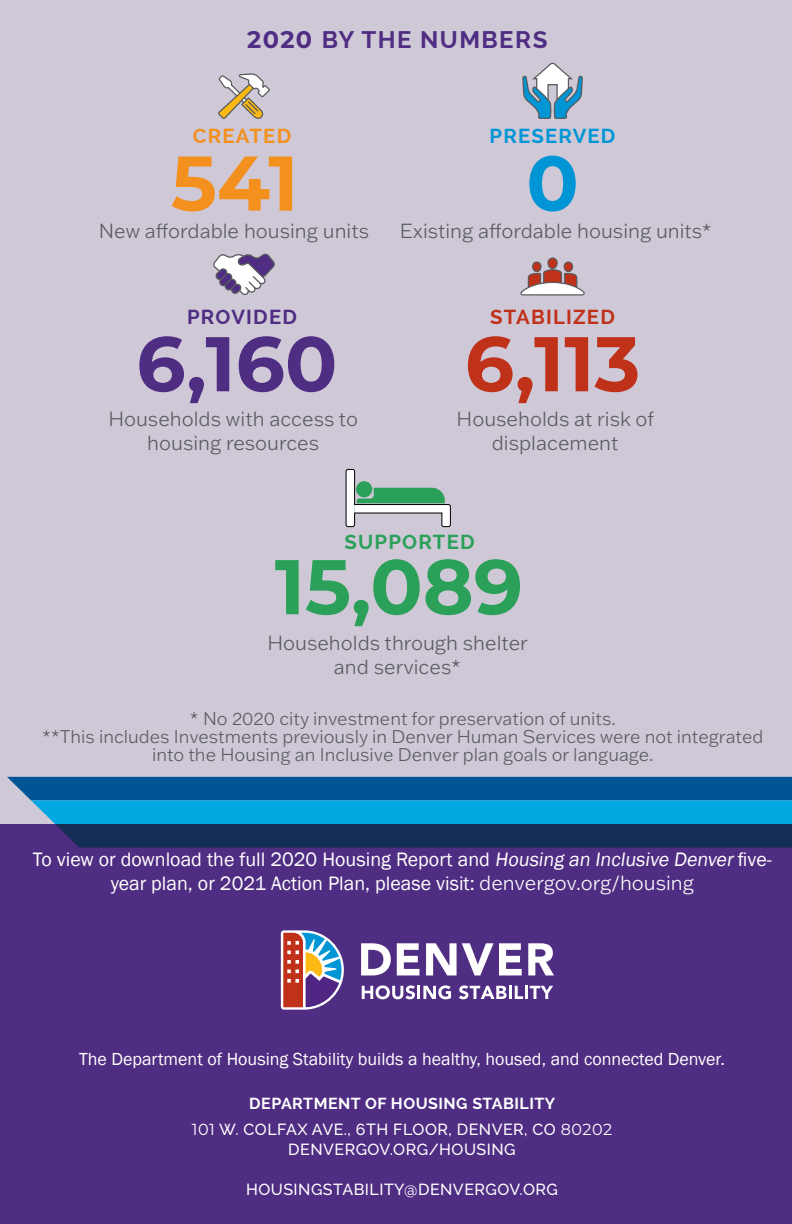
<style>
.page{position:relative;width:792px;height:1224px;background:#fff}
.page>*{position:absolute;margin:0;border:0;box-sizing:border-box;transform-origin:0 0}
.t1{font:700 77.4px "Montserrat";color:#2aa059}
.t2{font:700 77.4px "Montserrat";color:#4f2d82}
.t3{font:700 77.4px "Montserrat";color:#c0311a}
.t4{font:700 77.4px "Montserrat";color:#f4901d}
.t5{font:700 77.4px "Montserrat";color:#0096d6}
.t6{font:700 24px "Raleway";letter-spacing:.06em;color:#4f2d82}
.t7{font:700 20.2px "Raleway";letter-spacing:.06em;color:#c0311a}
.t8{font:700 20.2px "Raleway";letter-spacing:.055em;color:#0096d6}
.t9{font:700 20.2px "Raleway";letter-spacing:.06em;color:#2aa059}
.t10{font:700 20.2px "Raleway";letter-spacing:.06em;color:#4f2d82}
.t11{font:700 20.2px "Raleway";letter-spacing:.06em;color:#f4901d}
.t12{font:300 20px/24px "Franklin Gothic ATF";color:#595b5d;text-align:center}
.t13{font:20px/24px "Franklin Gothic";color:#fff;text-align:center}
.t14{font:300 18px/18px "Franklin Gothic ATF";color:#595b5d;text-align:center}
.t15{font:18px "Franklin Gothic";color:#fff}
.t16{font:500 16px/26px "Raleway";letter-spacing:.03em;color:#fff;text-align:center}
.s1{font-family:"Montserrat"}
.s2{font-family:"Franklin Gothic ATF";font-weight:300}
.s3{font-weight:700}
.s4{font-family:"Montserrat";font-weight:400}
</style>
<div class="page">
<div style="left:0;top:0;width:792px;height:932px;background:#cfc8d7"></div>
<div style="left:0;top:824px;width:792px;height:400px;background:#4f2d82"></div>
<svg style="left:522px;top:63px;width:61px;height:56px"></svg>
<svg style="left:218px;top:73px;width:52px;height:46px"></svg>
<svg style="left:213px;top:253px;width:62px;height:42px"></svg>
<div style="left:548px;top:258px;width:9px;height:10px;background:#c0311a;border-radius:50%"></div>
<div style="left:547px;top:258px;width:11px;height:11px;border:1px solid #595b5d;border-radius:50%"></div>
<div style="left:533px;top:262px;width:8px;height:10px;background:#c0311a;border-radius:50%"></div>
<div style="left:532px;top:261px;width:10px;height:11px;border:1px solid #595b5d;border-radius:50%"></div>
<div style="left:564px;top:262px;width:9px;height:10px;background:#c0311a;border-radius:50%"></div>
<div style="left:564px;top:261px;width:9px;height:11px;border:1px solid #595b5d;border-radius:50%"></div>
<svg style="left:520px;top:269px;width:65px;height:27px"></svg>
<svg style="left:7px;top:777px;width:785px;height:71px;background:#0d649a"></svg>
<svg style="left:362px;top:985px;width:89px;height:14px"></svg>
<svg style="left:459px;top:985px;width:94px;height:14px"></svg>
<svg style="left:361px;top:943px;width:30px;height:32px"></svg>
<svg style="left:397px;top:943px;width:22px;height:32px"></svg>
<svg style="left:426px;top:943px;width:96px;height:32px"></svg>
<svg style="left:528px;top:943px;width:26px;height:32px"></svg>
<svg style="left:281px;top:930px;width:63px;height:80px"></svg>
<svg style="left:345px;top:469px;width:106px;height:58px"></svg>
<h2 class="t6" style="left:247px;top:26px;width:302px"><span class="s1">2020</span> BY THE NUMBERS</h2>
<p class="t11" style="left:193px;top:125px;width:100px">CREATED</p>
<p class="t8" style="left:490px;top:125px;width:127px">PRESERVED</p>
<h1 class="t4" style="left:171px;top:127px;width:129px">541</h1>
<h1 class="t5" style="left:526px;top:127px;width:54px">0</h1>
<p class="t12" style="left:99px;top:218px;width:272px">New affordable housing units</p>
<p class="t12" style="left:400px;top:218px;width:313px">Existing affordable housing units*</p>
<p class="t10" style="left:187px;top:305px;width:111px">PROVIDED</p>
<p class="t7" style="left:490px;top:305px;width:126px">STABILIZED</p>
<h1 class="t2" style="left:136px;top:308px;width:203px">6,160</h1>
<h1 class="t3" style="left:465px;top:308px;width:177px">6,113</h1>
<p class="t12" style="left:108px;top:407px;width:251px">Households with access to housing resources</p>
<p class="t12" style="left:457px;top:407px;width:199px">Households at risk of displacement</p>
<p class="t9" style="left:345px;top:530px;width:132px">SUPPORTED</p>
<h1 class="t1" style="left:275px;top:531px;width:250px">15,089</h1>
<p class="t12" style="left:267px;top:630px;width:262px">Households through shelter and services*</p>
<p class="t14" style="left:42px;top:709px;width:723px">* No 2020 city investment for preservation of units.<br>**This includes Investments previously in Denver Human Services were not integrated into the Housing an Inclusive Denver plan goals or language.</p>
<p class="t13" style="left:33px;top:848px;width:740px">To view or download the full 2020 Housing Report and Housing an Inclusive Denver five&shy;year plan, or 2021 Action Plan, please visit: <span class="s2">denvergov.org/housing</span></p>
<p class="t15" style="left:79px;top:1047px;width:647px">The Department of Housing Stability builds a healthy, housed, and connected Denver.</p>
<p class="t16" style="left:192px;top:1090px;width:422px"><span class="s3">DEPARTMENT OF HOUSING STABILITY<br></span><span class="s4">101</span> W. COLFAX AVE., 6TH FLOOR, DENVER, CO <span class="s4">80202</span></p>
<p class="t16" style="left:288px;top:1136px;width:229px">DENVERGOV.ORG/HOUSING</p>
<p class="t16" style="left:246px;top:1176px;width:313px">HOUSINGSTABILITY@DENVERGOV.ORG</p>
</div>
